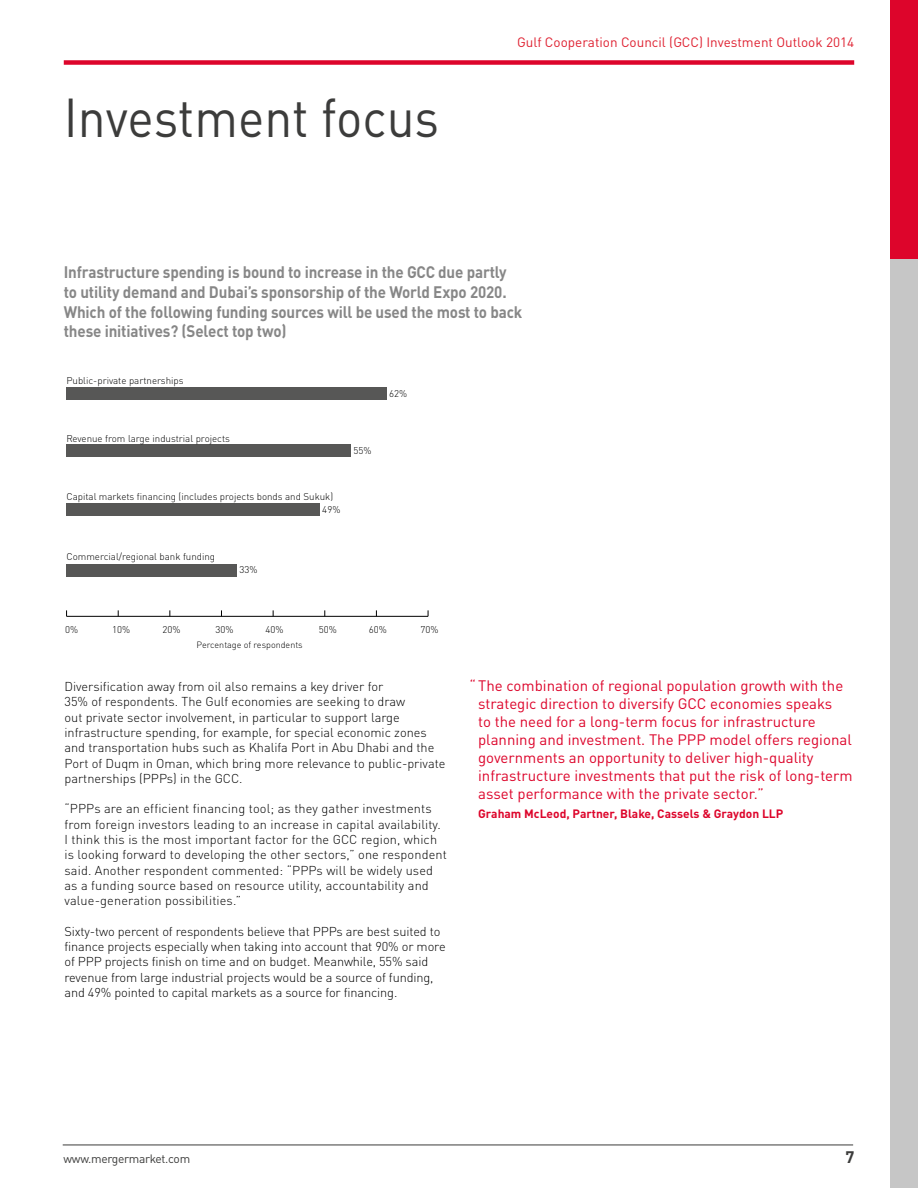
<style>
.page{position:relative;width:918px;height:1188px;background:#fff}
.page>*{position:absolute;margin:0;border:0;box-sizing:border-box;transform-origin:0 0}
.t1{font:54px "DINOT";color:#3c3c3b;scale:.92 1}
.t2{font:700 16.5px/19.8px "DINOT";letter-spacing:-.01em;color:#878787;scale:.92 1}
.t3{font:700 16.5px "DINOT";color:#3c3c3b}
.t4{font:15px/18px "DINOT";color:#dd052b}
.t5{font:13.5px "DINOT";color:#df2232}
.t6{font:300 12.75px/15.3px "DINOT";color:#000}
.t7{font:700 12px "DINOT";color:#dd052b}
.t8{font:12px "DINOT";letter-spacing:-.025em;color:#3c3c3b}
.t9{font:300 9.75px "DINOT";color:#000}
.t10{font:300 9px "DINOT";color:#000}
</style>
<div class="page">
<div style="left:890px;top:0;width:28px;height:259px;background:#dd052b"></div>
<div style="left:890px;top:259px;width:28px;height:929px;background:#c6c6c6"></div>
<div style="left:64px;top:60px;width:790px;height:5px;background:#dd052b"></div>
<hr style="left:63px;top:1145px;width:790px;height:1px;background:#3c3c3b">
<hr style="left:67px;top:616px;width:361px;height:1px;background:#000">
<div style="left:67px;top:387px;width:320px;height:13px;background:#575756"></div>
<div style="left:67px;top:445px;width:284px;height:12px;background:#575756"></div>
<div style="left:67px;top:504px;width:253px;height:12px;background:#575756"></div>
<div style="left:67px;top:564px;width:170px;height:12px;background:#575756"></div>
<h1 class="t1" style="left:64px;top:84px;width:410px">Investment focus</h1>
<p class="t5" style="left:517px;top:34px;width:339px">Gulf Cooperation Council (GCC) Investment Outlook 2014</p>
<p class="t2" style="left:64px;top:262px;width:500px">Infrastructure spending is bound to increase in the GCC due partly to utility demand and Dubai’s sponsorship of the World Expo 2020.<br>Which of the following funding sources will be used the most to back these initiatives? (Select top two)</p>
<p class="t9" style="left:66px;top:375px;width:119px">Public-private partnerships</p>
<p class="t9" style="left:66px;top:432px;width:165px">Revenue from large industrial projects</p>
<p class="t9" style="left:353px;top:445px;width:20px">55%</p>
<p class="t9" style="left:66px;top:491px;width:268px">Capital markets financing (includes projects bonds and Sukuk)</p>
<p class="t9" style="left:322px;top:504px;width:20px">49%</p>
<p class="t9" style="left:66px;top:551px;width:150px">Commercial/regional bank funding</p>
<p class="t9" style="left:239px;top:564px;width:20px">33%</p>
<p class="t9" style="left:389px;top:387px;width:20px">62%</p>
<p class="t9" style="left:65px;top:623px;width:15px">0%</p>
<p class="t9" style="left:112px;top:623px;width:20px">10%</p>
<p class="t9" style="left:162px;top:623px;width:20px">20%</p>
<p class="t9" style="left:215px;top:623px;width:20px">30%</p>
<p class="t9" style="left:266px;top:623px;width:20px">40%</p>
<p class="t9" style="left:319px;top:623px;width:20px">50%</p>
<p class="t9" style="left:369px;top:623px;width:20px">60%</p>
<p class="t9" style="left:421px;top:623px;width:20px">70%</p>
<p class="t10" style="left:197px;top:639px;width:108px">Percentage of respondents</p>
<p class="t6" style="left:65px;top:679px;width:382px">Diversification away from oil also remains a key driver for<br>35% of respondents. The Gulf economies are seeking to draw<br>out private sector involvement, in particular to support large infrastructure spending, for example, for special economic zones and transportation hubs such as Khalifa Port in Abu Dhabi and the Port of Duqm in Oman, which bring more relevance to public-private partnerships (PPPs) in the GCC.</p>
<p class="t6" style="left:65px;top:801px;width:384px">“PPPs are an efficient financing tool; as they gather investments from foreign investors leading to an increase in capital availability.<br>I think this is the most important factor for the GCC region, which is looking forward to developing the other sectors,” one respondent said. Another respondent commented: “PPPs will be widely used as a funding source based on resource utility, accountability and value-generation possibilities.”</p>
<p class="t6" style="left:65px;top:924px;width:383px">Sixty-two percent of respondents believe that PPPs are best suited to finance projects especially when taking into account that 90% or more of PPP projects finish on time and on budget. Meanwhile, 55% said revenue from large industrial projects would be a source of funding, and 49% pointed to capital markets as a source for financing.</p>
<p class="t4" style="left:478px;top:676px;width:376px;text-indent:-9px">“The combination of regional population growth with the strategic direction to diversify GCC economies speaks<br>to the need for a long-term focus for infrastructure planning and investment. The PPP model offers regional governments an opportunity to deliver high-quality infrastructure investments that put the risk of long-term asset performance with the private sector.”</p>
<p class="t7" style="left:478px;top:806px;width:307px">Graham McLeod, Partner, Blake, Cassels &amp; Graydon LLP</p>
<p class="t8" style="left:64px;top:1151px;width:128px">www.mergermarket.com</p>
<p class="t3" style="left:845px;top:1146px;width:10px">7</p>
</div>
